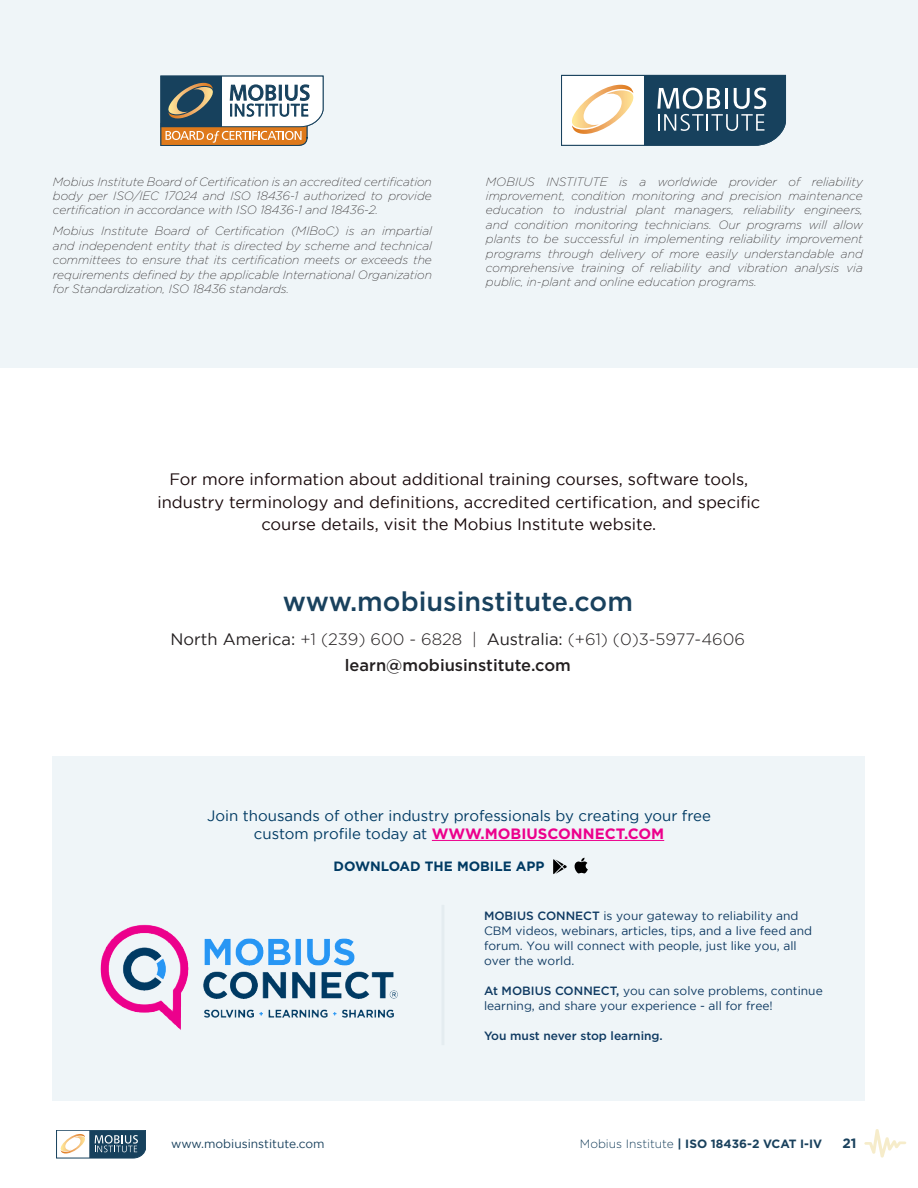
<style>
.page{position:relative;width:918px;height:1188px;background:#fff}
.page>*{position:absolute;margin:0;border:0;box-sizing:border-box;transform-origin:0 0}
.t1{font:500 27px "Gotham";color:#19415d}
.t2{font:16.5px/22.5px "Gotham";color:#19090b;text-align:center}
.t3{font:300 16.5px/26.5px "Gotham";color:#231f20;text-align:center}
.t4{font:15px/18px "Gotham";color:#003a63;text-align:center}
.t5{font:700 13.5px "Gotham";color:#003a63}
.t6{font:700 13.5px "Gotham";color:#19415d}
.t7{font:italic 200 12px/14.4px "Gotham";color:#231f20;text-align:justify}
.t8{font:12px/15px "Gotham";color:#0f3a62}
.t9{font:700 12px "Gotham";color:#19415d}
.t10{font:500 12px "Gotham";color:#0f3a62}
.t11{font:12px "Gotham";color:#19415d}
.s1{font-weight:400}
.s2{font-weight:500}
.s3{font-weight:700;color:#ec008c}
.s4{font-weight:300}
</style>
<div class="page">
<div style="left:0;top:0;width:918px;height:367px;background:#eff5f8"></div>
<svg style="left:56px;top:1130px;width:90px;height:28px"></svg>
<svg style="left:864px;top:1129px;width:42px;height:29px"></svg>
<svg style="left:561px;top:75px;width:225px;height:71px"></svg>
<svg style="left:160px;top:76px;width:163px;height:70px"></svg>
<div style="left:53px;top:756px;width:812px;height:345px;background:#eff5f8"></div>
<hr style="left:432px;top:840px;width:232px;height:1px;background:#ec008c">
<svg style="left:553px;top:858px;width:35px;height:16px"></svg>
<img style="left:100px;top:924px;width:298px;height:106px">
<hr style="left:441px;top:905px;width:3px;height:140px;background:#19415d">
<p class="t7" style="left:53px;top:174px;width:381px">Mobius Institute Board of Certification is an accredited certification body per ISO/IEC 17024 and ISO 18436-1 authorized to provide certification in accordance with ISO 18436-1 and 18436-2.</p>
<p class="t7" style="left:53px;top:224px;width:381px">Mobius Institute Board of Certification (MIBoC) is an impartial and independent entity that is directed by scheme and technical committees to ensure that its certification meets or exceeds the requirements defined by the applicable International Organization for Standardization, ISO 18436 standards.</p>
<p class="t7" style="left:486px;top:174px;width:378px">MOBIUS INSTITUTE is a worldwide provider of reliability improvement, condition monitoring and precision maintenance education to industrial plant managers, reliability engineers, and condition monitoring technicians. Our programs will allow plants to be successful in implementing reliability improvement programs through delivery of more easily understandable and comprehensive training of reliability and vibration analysis via public, in-plant and online education programs.</p>
<h2 class="t2" style="left:157px;top:468px;width:604px">For more information about additional training courses, software tools, industry terminology and definitions, accredited certification, and specific course details, visit the Mobius Institute website.</h2>
<h1 class="t1" style="left:283px;top:584px;width:352px">www.mobiusinstitute.com</h1>
<h2 class="t3" style="left:171px;top:625px;width:576px"><span class="s1">North America:</span> +1 (239) 600 - 6828 | <span class="s1">Australia:</span> (+61) (0)3-5977-4606 <span class="s2">learn@mobiusinstitute.com</span></h2>
<p class="t4" style="left:207px;top:806px;width:505px">Join thousands of other industry professionals by creating your free custom profile today at <span class="s3">WWW.MOBIUSCONNECT.COM</span></p>
<p class="t5" style="left:334px;top:857px;width:212px">DOWNLOAD THE MOBILE APP</p>
<p class="t8" style="left:484px;top:908px;width:330px"><span class="s2">MOBIUS CONNECT</span> is your gateway to reliability and CBM videos, webinars, articles, tips, and a live feed and forum. You will connect with people, just like you, all over the world.</p>
<p class="t8" style="left:484px;top:983px;width:340px"><span class="s2">At MOBIUS CONNECT,</span> you can solve problems, continue learning, and share your experience - all for free!</p>
<p class="t10" style="left:484px;top:1028px;width:180px">You must never stop learning.</p>
<p class="t11" style="left:171px;top:1137px;width:155px">www.mobiusinstitute.com</p>
<p class="t9" style="left:580px;top:1136px;width:244px"><span class="s4">Mobius Institute</span> | ISO 18436-2 VCAT I-IV</p>
<p class="t6" style="left:842px;top:1135px;width:16px">21</p>
</div>
